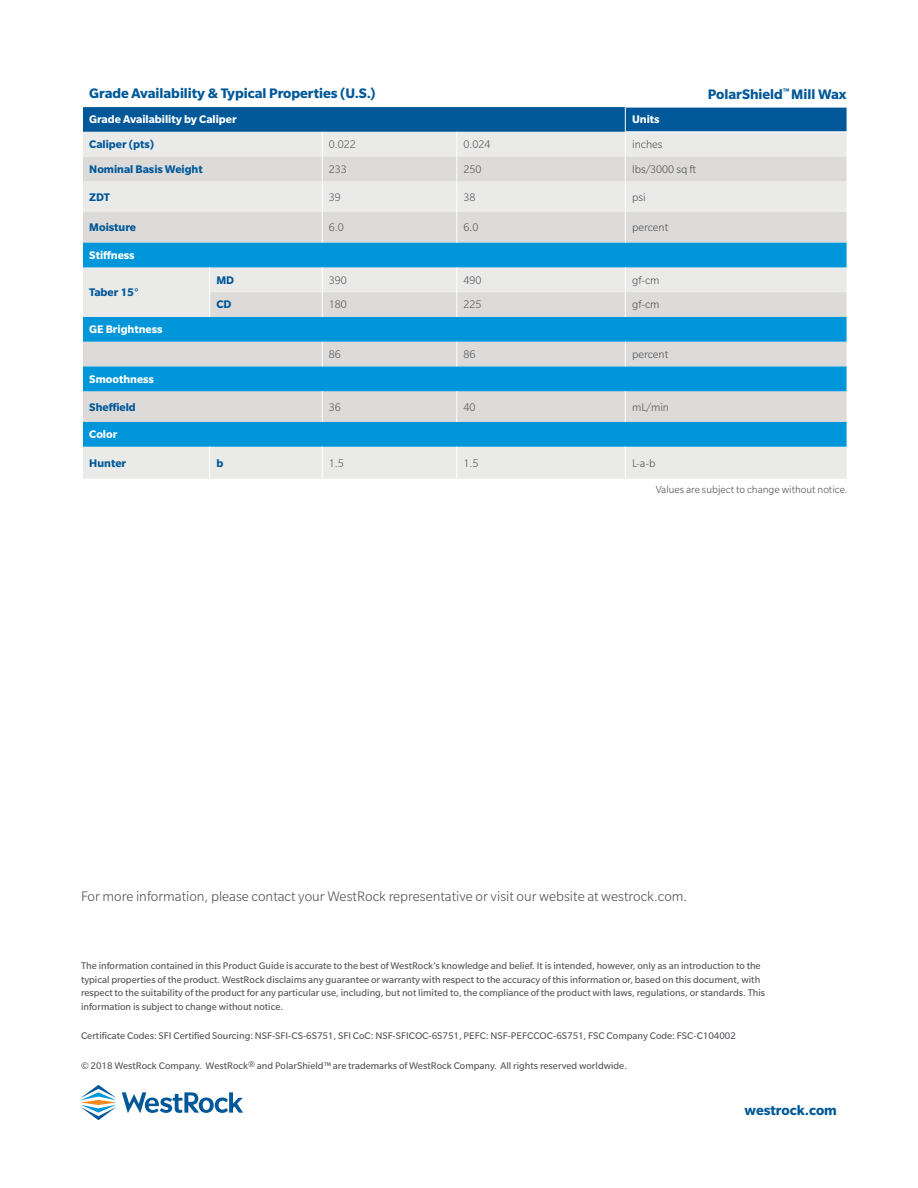
<style>
.page{position:relative;width:918px;height:1188px;background:#fff}
.page>*{position:absolute;margin:0;border:0;box-sizing:border-box;transform-origin:0 0}
.t1{font:300 15px "Slate Pro";color:#55565a}
.t2{font:700 15px "Slate Pro";color:#015899}
.t3{font:300 12px "Slate Pro";color:#55565a}
.t4{font:700 12px "Slate Pro";color:#015899}
.t5{font:700 12px "Slate Pro";color:#fff}
.t6{font:300 11.25px "Slate Pro";color:#55565a}
.t7{font:10.5px/13.5px "Slate Pro";color:#55565a}
</style>
<div class="page">
<div style="left:83px;top:447px;width:764px;height:32px;background:#eaebe9"></div>
<svg style="left:83px;top:181px;width:764px;height:62px;background:#e1e2e1"></svg>
<svg style="left:83px;top:243px;width:764px;height:204px;background:#73bbdb"></svg>
<svg style="left:209px;top:267px;width:1px;height:50px"></svg>
<svg style="left:457px;top:267px;width:1px;height:50px"></svg>
<svg style="left:625px;top:267px;width:1px;height:50px"></svg>
<svg style="left:322px;top:267px;width:1px;height:50px"></svg>
<svg style="left:322px;top:342px;width:1px;height:24px"></svg>
<svg style="left:625px;top:342px;width:1px;height:24px"></svg>
<svg style="left:457px;top:342px;width:1px;height:24px"></svg>
<hr style="left:457px;top:181px;width:1px;height:31px;background:#fff">
<hr style="left:457px;top:212px;width:1px;height:31px;background:#fff">
<hr style="left:457px;top:391px;width:1px;height:31px;background:#fff">
<hr style="left:209px;top:447px;width:1px;height:32px;background:#fff">
<hr style="left:457px;top:447px;width:1px;height:32px;background:#fff">
<hr style="left:625px;top:181px;width:1px;height:31px;background:#fff">
<hr style="left:625px;top:212px;width:1px;height:31px;background:#fff">
<hr style="left:625px;top:391px;width:1px;height:31px;background:#fff">
<hr style="left:322px;top:447px;width:1px;height:32px;background:#fff">
<hr style="left:625px;top:447px;width:1px;height:32px;background:#fff">
<svg style="left:82px;top:107px;width:765px;height:74px;background:#98b5c9"></svg>
<hr style="left:625px;top:132px;width:222px;height:1px;background:#fff">
<hr style="left:322px;top:391px;width:1px;height:31px;background:#fff">
<hr style="left:322px;top:181px;width:1px;height:31px;background:#fff">
<hr style="left:322px;top:212px;width:1px;height:31px;background:#fff">
<svg style="left:80px;top:1085px;width:163px;height:35px"></svg>
<h1 class="t2" style="left:89px;top:85px;width:288px">Grade Availability &amp; Typical Properties (U.S.)</h1>
<p class="t5" style="left:89px;top:113px;width:149px">Grade Availability by Caliper</p>
<p class="t5" style="left:632px;top:113px;width:29px">Units</p>
<p class="t4" style="left:89px;top:138px;width:66px">Caliper (pts)</p>
<p class="t3" style="left:329px;top:138px;width:28px">0.022</p>
<p class="t3" style="left:464px;top:138px;width:28px">0.024</p>
<p class="t3" style="left:632px;top:138px;width:32px">inches</p>
<p class="t4" style="left:89px;top:162px;width:115px">Nominal Basis Weight</p>
<p class="t3" style="left:329px;top:163px;width:19px">233</p>
<p class="t3" style="left:464px;top:163px;width:19px">250</p>
<p class="t3" style="left:632px;top:163px;width:65px">lbs/3000 sq ft</p>
<p class="t4" style="left:89px;top:190px;width:22px">ZDT</p>
<p class="t3" style="left:329px;top:191px;width:13px">39</p>
<p class="t3" style="left:464px;top:191px;width:13px">38</p>
<p class="t3" style="left:632px;top:191px;width:15px">psi</p>
<p class="t4" style="left:89px;top:221px;width:48px">Moisture</p>
<p class="t3" style="left:329px;top:221px;width:16px">6.0</p>
<p class="t3" style="left:464px;top:221px;width:16px">6.0</p>
<p class="t3" style="left:632px;top:221px;width:38px">percent</p>
<p class="t5" style="left:89px;top:248px;width:47px">Stiffness</p>
<p class="t4" style="left:89px;top:286px;width:51px">Taber 15°</p>
<p class="t4" style="left:216px;top:273px;width:19px">MD</p>
<p class="t3" style="left:329px;top:274px;width:19px">390</p>
<p class="t3" style="left:464px;top:274px;width:19px">490</p>
<p class="t3" style="left:632px;top:274px;width:29px">gf-cm</p>
<p class="t4" style="left:216px;top:298px;width:17px">CD</p>
<p class="t3" style="left:329px;top:298px;width:19px">180</p>
<p class="t3" style="left:464px;top:298px;width:19px">225</p>
<p class="t3" style="left:632px;top:298px;width:29px">gf-cm</p>
<p class="t5" style="left:89px;top:323px;width:75px">GE Brightness</p>
<p class="t3" style="left:329px;top:348px;width:13px">86</p>
<p class="t3" style="left:464px;top:348px;width:13px">86</p>
<p class="t3" style="left:632px;top:348px;width:38px">percent</p>
<p class="t5" style="left:89px;top:372px;width:66px">Smoothness</p>
<p class="t4" style="left:89px;top:400px;width:48px">Sheffield</p>
<p class="t3" style="left:329px;top:401px;width:13px">36</p>
<p class="t3" style="left:464px;top:401px;width:13px">40</p>
<p class="t3" style="left:632px;top:401px;width:39px">mL/min</p>
<p class="t5" style="left:89px;top:428px;width:30px">Color</p>
<p class="t4" style="left:89px;top:456px;width:38px">Hunter</p>
<p class="t4" style="left:216px;top:456px;width:8px">b</p>
<p class="t3" style="left:329px;top:457px;width:16px">1.5</p>
<p class="t3" style="left:464px;top:457px;width:16px">1.5</p>
<p class="t3" style="left:632px;top:457px;width:25px">L-a-b</p>
<h1 class="t2" style="left:708px;top:86px;width:140px">PolarShield<sup>™</sup> Mill Wax</h1>
<p class="t6" style="left:656px;top:484px;width:193px">Values are subject to change without notice.</p>
<h1 class="t1" style="left:81px;top:888px;width:608px">For more information, please contact your WestRock representative or visit our website at westrock.com.</h1>
<p class="t7" style="left:81px;top:959px;width:686px">The information contained in this Product Guide is accurate to the best of WestRock’s knowledge and belief. It is intended, however, only as an introduction to the typical properties of the product. WestRock disclaims any guarantee or warranty with respect to the accuracy of this information or, based on this document, with respect to the suitability of the product for any particular use, including, but not limited to, the compliance of the product with laws, regulations, or standards. This information is subject to change without notice.</p>
<p class="t7" style="left:81px;top:1029px;width:656px">Certificate Codes: SFI Certified Sourcing: NSF-SFI-CS-6S751, SFI CoC: NSF-SFICOC-6S751, PEFC: NSF-PEFCCOC-6S751, FSC Company Code: FSC-C104002</p>
<p class="t7" style="left:81px;top:1059px;width:548px">© 2018 WestRock Company. WestRock® and PolarShield™ are trademarks of WestRock Company. All rights reserved worldwide.</p>
<h1 class="t2" style="left:745px;top:1101px;width:94px">westrock.com</h1>
</div>
